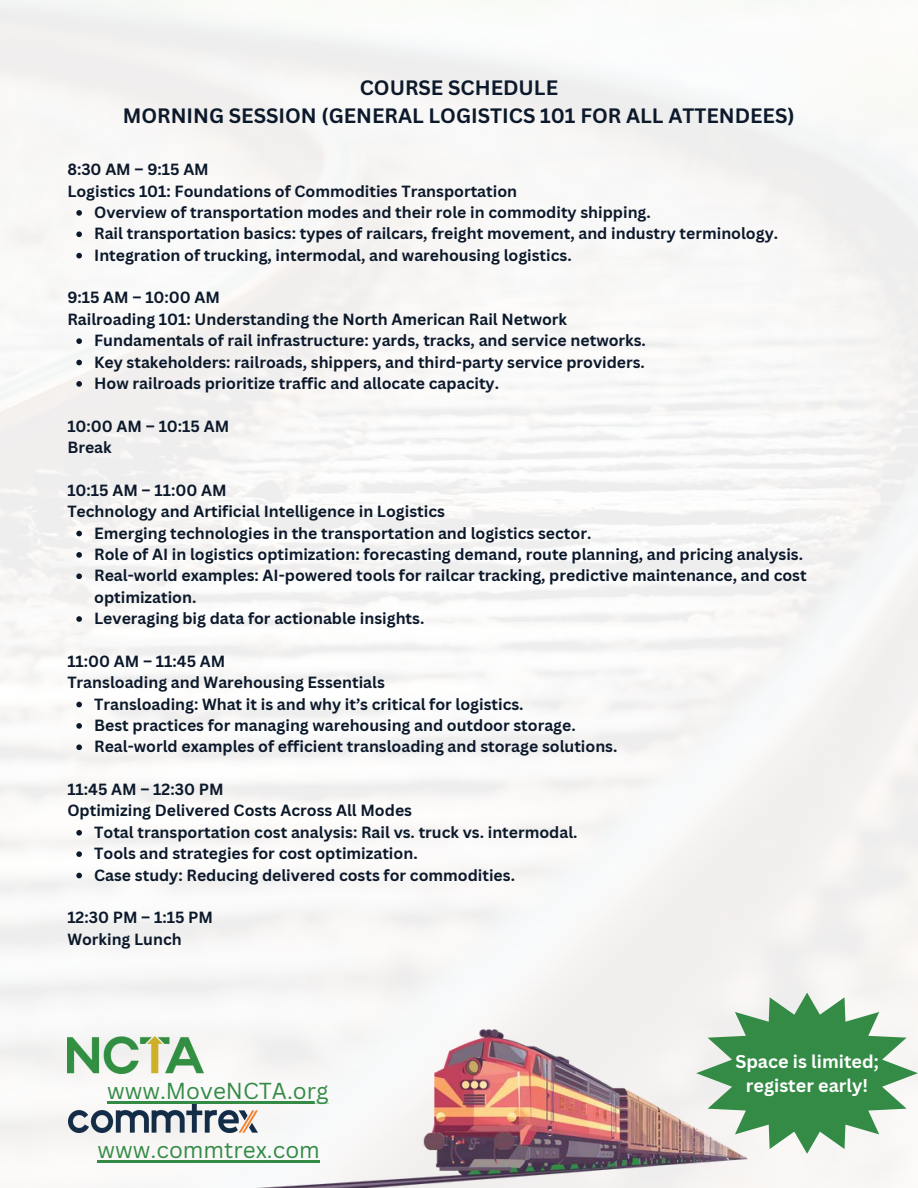
<style>
.page{position:relative;width:918px;height:1188px;background:#fff}
.page>*{position:absolute;margin:0;border:0;box-sizing:border-box;transform-origin:0 0}
.t1{font:22.5px "Canva Sans";color:#348b46}
.t2{font:700 20.25px/28.2px "Canva Sans";color:#0c192b;text-align:center}
.t3{font:700 18px "Canva Sans";color:#fff}
.t4{font:700 15.75px/21.3px "Canva Sans";color:#0c192b}
</style>
<div class="page">
<img style="left:0;top:0;width:918px;height:1187px">
<svg style="left:76px;top:210px;width:6px;height:6px"></svg>
<svg style="left:76px;top:231px;width:6px;height:6px"></svg>
<svg style="left:76px;top:253px;width:6px;height:5px"></svg>
<svg style="left:76px;top:338px;width:6px;height:6px"></svg>
<svg style="left:76px;top:360px;width:6px;height:5px"></svg>
<svg style="left:76px;top:381px;width:6px;height:6px"></svg>
<svg style="left:76px;top:531px;width:6px;height:5px"></svg>
<svg style="left:76px;top:552px;width:6px;height:6px"></svg>
<svg style="left:76px;top:573px;width:6px;height:6px"></svg>
<svg style="left:76px;top:616px;width:6px;height:6px"></svg>
<svg style="left:76px;top:702px;width:6px;height:5px"></svg>
<svg style="left:76px;top:723px;width:6px;height:6px"></svg>
<svg style="left:76px;top:744px;width:6px;height:6px"></svg>
<svg style="left:76px;top:830px;width:6px;height:6px"></svg>
<svg style="left:76px;top:851px;width:6px;height:6px"></svg>
<svg style="left:76px;top:873px;width:6px;height:5px"></svg>
<img style="left:163px;top:1021px;width:657px;height:167px">
<svg style="left:696px;top:993px;width:222px;height:161px"></svg>
<img style="left:67px;top:1037px;width:136px;height:37px">
<img style="left:68px;top:1104px;width:189px;height:28px">
<hr style="left:107px;top:1101px;width:222px;height:2px;background:#348b46">
<hr style="left:98px;top:1160px;width:222px;height:2px;background:#348b46">
<h1 class="t2" style="left:123px;top:73px;width:673px">COURSE SCHEDULE<br>MORNING SESSION (GENERAL LOGISTICS 101 FOR ALL ATTENDEES)</h1>
<h4 class="t4" style="left:67px;top:158px;width:451px">8:30 AM – 9:15 AM<br>Logistics 101: Foundations of Commodities Transportation</h4>
<p class="t4" style="left:94px;top:201px;width:558px">Overview of transportation modes and their role in commodity shipping.</p>
<p class="t4" style="left:94px;top:223px;width:685px">Rail transportation basics: types of railcars, freight movement, and industry terminology.</p>
<p class="t4" style="left:94px;top:244px;width:479px">Integration of trucking, intermodal, and warehousing logistics.</p>
<h4 class="t4" style="left:67px;top:287px;width:501px">9:15 AM – 10:00 AM<br>Railroading 101: Understanding the North American Rail Network</h4>
<p class="t4" style="left:94px;top:329px;width:553px">Fundamentals of rail infrastructure: yards, tracks, and service networks.</p>
<p class="t4" style="left:94px;top:351px;width:552px">Key stakeholders: railroads, shippers, and third-party service providers.</p>
<p class="t4" style="left:94px;top:372px;width:406px">How railroads prioritize traffic and allocate capacity.</p>
<h4 class="t4" style="left:67px;top:415px;width:163px">10:00 AM – 10:15 AM<br>Break</h4>
<h4 class="t4" style="left:67px;top:479px;width:379px">10:15 AM – 11:00 AM<br>Technology and Artificial Intelligence in Logistics</h4>
<p class="t4" style="left:94px;top:522px;width:499px">Emerging technologies in the transportation and logistics sector.</p>
<p class="t4" style="left:94px;top:543px;width:710px">Role of AI in logistics optimization: forecasting demand, route planning, and pricing analysis.</p>
<p class="t4" style="left:94px;top:565px;width:714px">Real-world examples: AI-powered tools for railcar tracking, predictive maintenance, and cost optimization.</p>
<p class="t4" style="left:94px;top:607px;width:332px">Leveraging big data for actionable insights.</p>
<h4 class="t4" style="left:67px;top:650px;width:319px">11:00 AM – 11:45 AM<br>Transloading and Warehousing Essentials</h4>
<p class="t4" style="left:94px;top:693px;width:431px">Transloading: What it is and why it’s critical for logistics.</p>
<p class="t4" style="left:94px;top:714px;width:483px">Best practices for managing warehousing and outdoor storage.</p>
<p class="t4" style="left:94px;top:736px;width:525px">Real-world examples of efficient transloading and storage solutions.</p>
<h4 class="t4" style="left:67px;top:778px;width:346px">11:45 AM – 12:30 PM<br>Optimizing Delivered Costs Across All Modes</h4>
<p class="t4" style="left:94px;top:821px;width:485px">Total transportation cost analysis: Rail vs. truck vs. intermodal.</p>
<p class="t4" style="left:94px;top:842px;width:325px">Tools and strategies for cost optimization.</p>
<p class="t4" style="left:94px;top:864px;width:422px">Case study: Reducing delivered costs for commodities.</p>
<h4 class="t4" style="left:67px;top:907px;width:147px">12:30 PM – 1:15 PM<br>Working Lunch</h4>
<p class="t3" style="left:735px;top:1048px;width:145px">Space is limited;</p>
<h3 class="t1" style="left:107px;top:1075px;width:223px">www.MoveNCTA.org</h3>
<p class="t3" style="left:746px;top:1073px;width:124px">register early!</p>
<p class="t1" style="left:98px;top:1134px;width:224px">www.commtrex.com</p>
</div>
